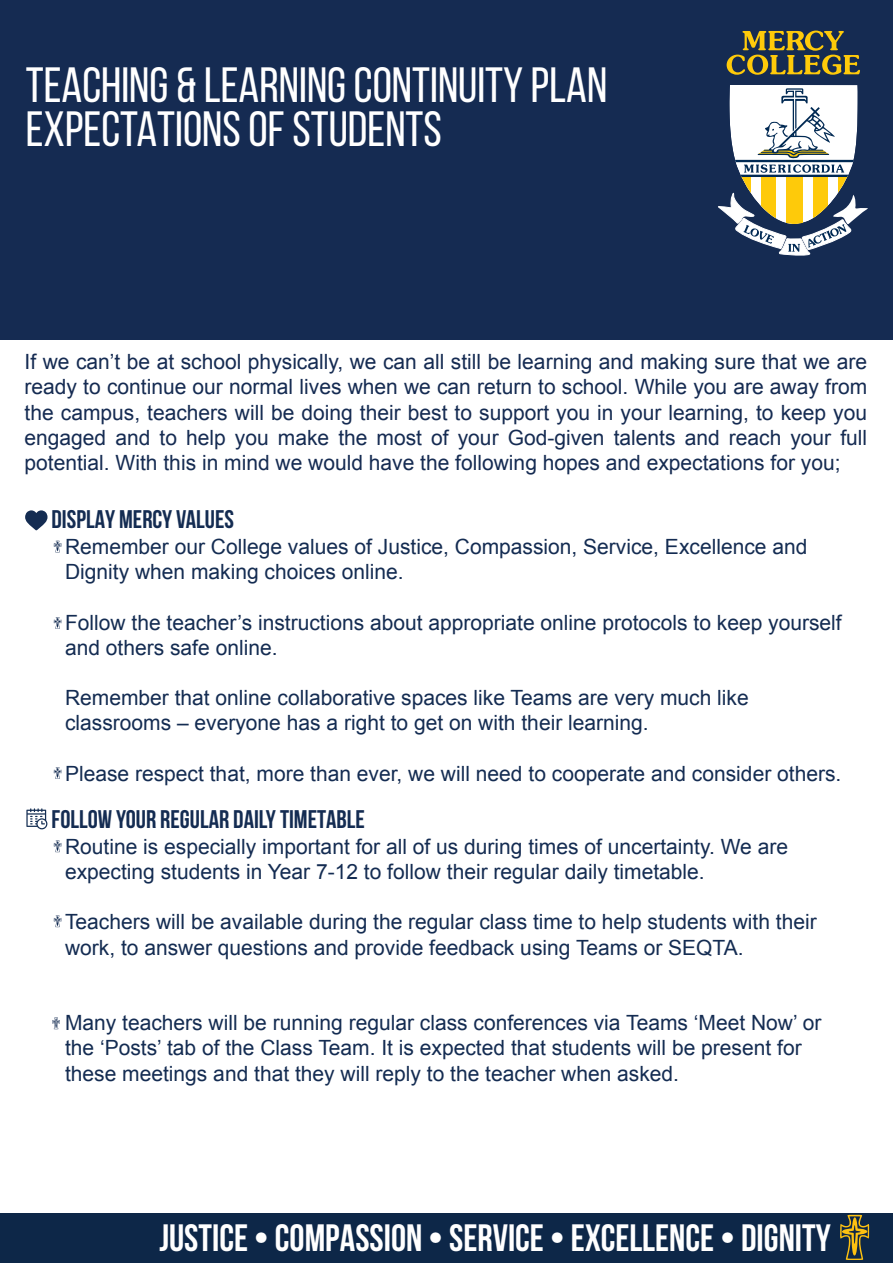
<style>
.page{position:relative;width:893px;height:1263px;background:#fff}
.page>*{position:absolute;margin:0;border:0;box-sizing:border-box;transform-origin:0 0}
.t1{font:49.5px/44.1px "Bebas Neue";color:#fff}
.t2{font:700 38.1px "Bebas Neue";color:#fff}
.t3{font:700 25.5px "Bebas Neue";color:#142c52}
.t4{font:21px/25.2px "Arial";color:#142c52}
.t5{font:21px/25.2px "Arial";color:#152b52;text-align:justify}
</style>
<div class="page">
<div style="left:0;top:1213px;width:893px;height:50px;background:#0d2748"></div>
<svg style="left:840px;top:1215px;width:30px;height:45px"></svg>
<svg style="left:54px;top:541px;width:7px;height:11px"></svg>
<svg style="left:54px;top:617px;width:7px;height:12px"></svg>
<svg style="left:54px;top:767px;width:7px;height:12px"></svg>
<svg style="left:25px;top:510px;width:23px;height:20px"></svg>
<svg style="left:54px;top:840px;width:7px;height:12px"></svg>
<svg style="left:54px;top:915px;width:7px;height:12px"></svg>
<svg style="left:52px;top:1017px;width:8px;height:12px"></svg>
<svg style="left:26px;top:808px;width:21px;height:21px"></svg>
<div style="left:0;top:0;width:892px;height:339px;background:#152b52"></div>
<svg style="left:727px;top:31px;width:133px;height:44px"></svg>
<svg style="left:718px;top:85px;width:150px;height:171px"></svg>
<h1 class="t1" style="left:26px;top:63px;width:583px">TEACHING &amp; LEARNING CONTINUITY PLAN<br>EXPECTATIONS OF STUDENTS</h1>
<p class="t5" style="left:25px;top:349px;width:844px">If we can’t be at school physically, we can all still be learning and making sure that we are ready to continue our normal lives when we can return to school. While you are away from the campus, teachers will be doing their best to support you in your learning, to keep you engaged and to help you make the most of your God-given talents and reach your full potential. With this in mind we would have the following hopes and expectations for you;</p>
<p class="t3" style="left:52px;top:505px;width:184px">DISPLAY MERCY VALUES</p>
<p class="t4" style="left:65px;top:534px;width:744px">Remember our College values of Justice, Compassion, Service, Excellence and<br>Dignity when making choices online.</p>
<p class="t4" style="left:65px;top:610px;width:778px">Follow the teacher’s instructions about appropriate online protocols to keep yourself and others safe online.</p>
<p class="t4" style="left:65px;top:685px;width:685px">Remember that online collaborative spaces like Teams are very much like classrooms – everyone has a right to get on with their learning.</p>
<p class="t4" style="left:65px;top:761px;width:778px">Please respect that, more than ever, we will need to cooperate and consider others.</p>
<p class="t3" style="left:52px;top:805px;width:315px">FOLLOW YOUR REGULAR DAILY TIMETABLE</p>
<p class="t4" style="left:65px;top:834px;width:724px">Routine is especially important for all of us during times of uncertainty. We are expecting students in Year 7-12 to follow their regular daily timetable.</p>
<p class="t4" style="left:65px;top:910px;width:753px">Teachers will be available during the regular class time to help students with their work, to answer questions and provide feedback using Teams or SEQTA.</p>
<p class="t4" style="left:65px;top:1010px;width:758px">Many teachers will be running regular class conferences via Teams ‘Meet Now’ or the ‘Posts’ tab of the Class Team. It is expected that students will be present for these meetings and that they will reply to the teacher when asked.</p>
<h2 class="t2" style="left:159px;top:1217px;width:673px">JUSTICE • COMPASSION • SERVICE • EXCELLENCE • DIGNITY</h2>
</div>
